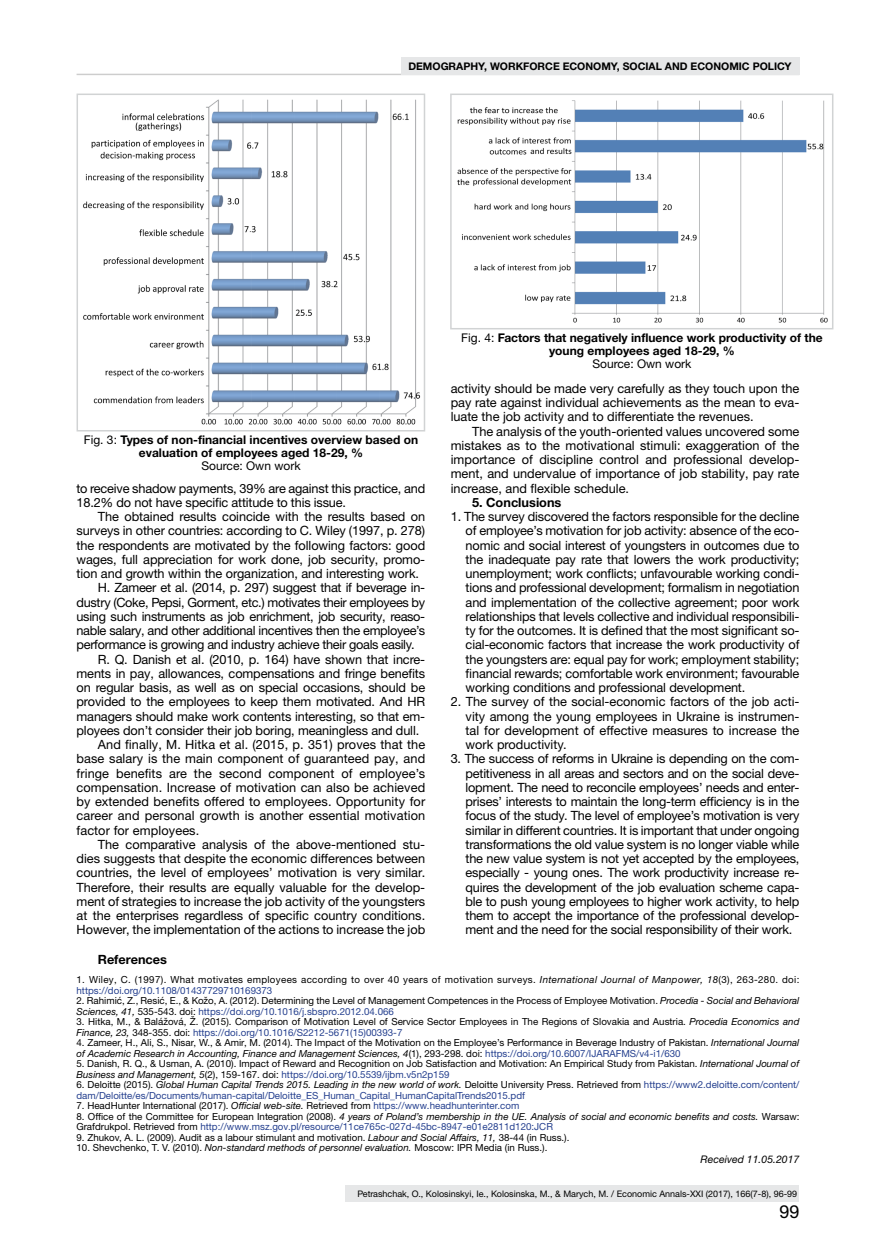
<style>
.page{position:relative;width:876px;height:1246px;background:#fff}
.page>*{position:absolute;margin:0;border:0;box-sizing:border-box;transform-origin:0 0}
.Литература_англ_2016{font:18px "Helvetica Neue LTW1 G";color:#000}
.Абзац_англ_2016{font:12.75px/14.2px "Helvetica Neue LTW1 G";letter-spacing:-.005em;color:#000;text-align:justify}
.Список{font:12.75px/14.2px "Helvetica Neue LTW1 G";letter-spacing:-.01em;color:#000;text-align:justify}
.Абзац_англ_2016-2{font:700 12.75px "Helvetica Neue LTW1 G";color:#000}
.Таблицы__рисунки__по{font:700 12px/12.8px "Helvetica Neue LTW1 G";color:#000;text-align:center}
.Таблицы__рисунки__по-2{font:12px "Helvetica Neue LTW1 G";color:#000}
.t1{font:700 10.5px "Helvetica Neue LTW1 G";color:#000}
.Литература_англ_2016-2{font:italic 10.5px "Helvetica Neue LTW1 G";color:#000}
.Литература_англ_2016-3{font:9.75px/10.5px "Helvetica Neue LTW1 G";color:#000}
.Литература_англ_2016-4{font:9.75px/10.5px "Helvetica Neue LTW1 G";color:#25408f}
.Литература_англ_2016-5{font:9.75px/10.5px "Helvetica Neue LTW1 G";letter-spacing:.035em;color:#000}
.t2{font:9px "Helvetica Neue LTW1 G";color:#000}
.s1{font-weight:400}
.s2{font-style:italic}
.s3{color:#25408f}
.s4{color:#000}
.s5{font-style:italic;color:#000}
</style>
<div class="page">
<hr style="left:77px;top:74px;width:722px;height:1px;background:#000">
<img style="left:83px;top:99px;width:338px;height:326px">
<div style="left:77px;top:94px;width:348px;height:337px;border:2px solid #d1d3d4"></div>
<img style="left:457px;top:100px;width:371px;height:223px">
<div style="left:450px;top:94px;width:383px;height:235px;border:2px solid #d1d3d4"></div>
<div style="left:401px;top:57px;width:398px;height:17px;background:#e6e7e8"></div>
<div style="left:345px;top:1185px;width:454px;height:17px;background:#e6e7e8"></div>
<p class="t1" style="left:408px;top:59px;width:385px">DEMOGRAPHY, WORKFORCE ECONOMY, SOCIAL AND ECONOMIC POLICY</p>
<p class="Таблицы__рисунки__по" style="left:84px;top:433px;width:336px"><span class="s1">Fig. 3:</span> Types of non-financial incentives overview based on evaluation of employees aged 18-29, %</p>
<p class="Таблицы__рисунки__по-2" style="left:201px;top:458px;width:101px">Source: Own work</p>
<p class="Абзац_англ_2016" style="left:77px;top:481px;width:350px">to receive shadow payments, 39% are against this practice, and<br>18.2% do not have specific attitude to this issue.</p>
<p class="Абзац_англ_2016" style="left:77px;top:509px;width:350px;text-indent:21px">The obtained results coincide with the results based on surveys in other countries: according to C. Wiley (1997, p. 278) the respondents are motivated by the following factors: good wages, full appreciation for work done, job security, promo&shy;tion and growth within the organization, and interesting work.</p>
<p class="Абзац_англ_2016" style="left:77px;top:581px;width:350px;text-indent:21px">H. Zameer et al. (2014, p. 297) suggest that if beverage in&shy;dustry (Coke, Pepsi, Gorment, etc.) motivates their employees by using such instruments as job enrichment, job security, reaso&shy;nable salary, and other additional incentives then the employee’s performance is growing and industry achieve their goals easily.</p>
<p class="Абзац_англ_2016" style="left:77px;top:652px;width:350px;text-indent:21px">R. Q. Danish et al. (2010, p. 164) have shown that incre&shy;ments in pay, allowances, compensations and fringe benefits on regular basis, as well as on special occasions, should be provided to the employees to keep them motivated. And HR managers should make work contents interesting, so that em&shy;ployees don’t consider their job boring, meaningless and dull.</p>
<p class="Абзац_англ_2016" style="left:77px;top:737px;width:350px;text-indent:21px">And finally, M. Hitka et al. (2015, p. 351) proves that the base salary is the main component of guaranteed pay, and fringe benefits are the second component of employee’s compensation. Increase of motivation can also be achieved by extended benefits offered to employees. Opportunity for career and personal growth is another essential motivation factor for employees.</p>
<p class="Абзац_англ_2016" style="left:77px;top:837px;width:350px;text-indent:21px">The comparative analysis of the above-mentioned stu&shy;dies suggests that despite the economic differences between countries, the level of employees’ motivation is very similar.<br>Therefore, their results are equally valuable for the develop&shy;ment of strategies to increase the job activity of the youngsters at the enterprises regardless of specific country conditions.<br>However, the implementation of the actions to increase the job</p>
<p class="Таблицы__рисунки__по" style="left:461px;top:331px;width:363px"><span class="s1">Fig. 4:</span> Factors that negatively influence work productivity of the young employees aged 18-29, %</p>
<p class="Таблицы__рисунки__по-2" style="left:592px;top:356px;width:101px">Source: Own work</p>
<p class="Абзац_англ_2016" style="left:451px;top:381px;width:350px">activity should be made very carefully as they touch upon the pay rate against individual achievements as the mean to eva&shy;luate the job activity and to differentiate the revenues.</p>
<p class="Абзац_англ_2016" style="left:451px;top:424px;width:350px;text-indent:21px">The analysis of the youth-oriented values uncovered some mistakes as to the motivational stimuli: exaggeration of the importance of discipline control and professional develop&shy;ment, and undervalue of importance of job stability, pay rate increase, and flexible schedule.</p>
<p class="Абзац_англ_2016-2" style="left:472px;top:494px;width:91px">5. Conclusions</p>
<p class="Список" style="left:466px;top:509px;width:335px;text-indent:-15px">1. The survey discovered the factors responsible for the decline of employee’s motivation for job activity: absence of the eco&shy;nomic and social interest of youngsters in outcomes due to the inadequate pay rate that lowers the work productivity; unemployment; work conflicts; unfavourable working condi&shy;tions and professional development; formalism in negotiation and implementation of the collective agreement; poor work relationships that levels collective and individual responsibili&shy;ty for the outcomes. It is defined that the most significant so&shy;cial-economic factors that increase the work productivity of the youngsters are: equal pay for work; employment stability; financial rewards; comfortable work environment; favourable working conditions and professional development.</p>
<p class="Список" style="left:466px;top:695px;width:335px;text-indent:-15px">2. The survey of the social-economic factors of the job acti&shy;vity among the young employees in Ukraine is instrumen&shy;tal for development of effective measures to increase the work productivity.</p>
<p class="Список" style="left:466px;top:752px;width:335px;text-indent:-15px">3. The success of reforms in Ukraine is depending on the com&shy;petitiveness in all areas and sectors and on the social deve&shy;lopment. The need to reconcile employees’ needs and enter&shy;prises’ interests to maintain the long-term efficiency is in the focus of the study. The level of employee’s motivation is very similar in different countries. It is important that under ongoing transformations the old value system is no longer viable while the new value system is not yet accepted by the employees, especially - young ones. The work productivity increase re&shy;quires the development of the job evaluation scheme capa&shy;ble to push young employees to higher work activity, to help them to accept the importance of the professional develop&shy;ment and the need for the social responsibility of their work.</p>
<p class="Абзац_англ_2016-2" style="left:98px;top:951px;width:71px">References</p>
<p class="Литература_англ_2016-5" style="left:77px;top:974px;width:724px">1. Wiley, C. (1997). What motivates employees according to over 40 years of motivation surveys. <span class="s2">International Journal of Manpower, 18</span>(3), 263-280. doi: <span class="s3">https://doi.org/10.1108/01437729710169373</span></p>
<p class="Литература_англ_2016-3" style="left:77px;top:995px;width:724px">2. Rahimić, Z., Resić, E., &amp; Kožo, A. (2012). Determining the Level of Management Competences in the Process of Employee Motivation. <span class="s2">Procedia - Social and Behavioral<br>Sciences, 41,</span> 535-543. doi: <span class="s3">https://doi.org/10.1016/j.sbspro.2012.04.066</span></p>
<p class="Литература_англ_2016-3" style="left:77px;top:1016px;width:724px">3. Hitka, M., &amp; Balážová, Ž. (2015). Comparison of Motivation Level of Service Sector Employees in The Regions of Slovakia and Austria. <span class="s2">Procedia Economics and<br>Finance, 23,</span> 348-355. doi: <span class="s3">https://doi.org/10.1016/S2212-5671(15)00393-7</span></p>
<p class="Литература_англ_2016-3" style="left:77px;top:1037px;width:724px">4. Zameer, H., Ali, S., Nisar, W., &amp; Amir, M. (2014). The Impact of the Motivation on the Employee’s Performance in Beverage Industry of Pakistan. <span class="s2">International Journal of Academic Research in Accounting, Finance and Management Sciences, 4</span>(1), 293-298. doi: <span class="s3">https://doi.org/10.6007/IJARAFMS/v4-i1/630</span></p>
<p class="Литература_англ_2016-3" style="left:77px;top:1058px;width:724px">5. Danish, R. Q., &amp; Usman, A. (2010). Impact of Reward and Recognition on Job Satisfaction and Motivation: An Empirical Study from Pakistan. <span class="s2">International Journal of<br>Business and Management, 5</span>(2), 159-167. doi: <span class="s3">https://doi.org/10.5539/ijbm.v5n2p159</span></p>
<p class="Литература_англ_2016-4" style="left:77px;top:1079px;width:724px"><span class="s4">6. Deloitte (2015).</span> <span class="s5">Global Human Capital Trends 2015. Leading in the new world of work.</span> <span class="s4">Deloitte University Press. Retrieved from</span> https://www2.deloitte.com/content/ dam/Deloitte/es/Documents/human-capital/Deloitte_ES_Human_Capital_HumanCapitalTrends2015.pdf</p>
<p class="Литература_англ_2016-3" style="left:77px;top:1100px;width:444px">7. HeadHunter International (2017). <span class="s2">Official web-site.</span> Retrieved from <span class="s3">https://www.headhunterinter.com</span></p>
<p class="Литература_англ_2016-3" style="left:77px;top:1111px;width:724px">8. Office of the Committee for European Integration (2008). <span class="s2">4 years of Poland’s membership in the UE. Analysis of social and economic benefits and costs.</span> Warsaw:<br>Grafdrukpol. Retrieved from <span class="s3">http://www.msz.gov.pl/resource/11ce765c-027d-45bc-8947-e01e2811d120:JCR</span></p>
<p class="Литература_англ_2016-3" style="left:77px;top:1132px;width:494px">9. Zhukov, A. L. (2009). Audit as a labour stimulant and motivation. <span class="s2">Labour and Social Affairs, 11,</span> 38-44 (in Russ.).</p>
<p class="Литература_англ_2016-3" style="left:77px;top:1142px;width:472px">10. Shevchenko, T. V. (2010). <span class="s2">Non-standard methods of personnel evaluation.</span> Moscow: IPR Media (in Russ.).</p>
<p class="Литература_англ_2016-2" style="left:701px;top:1152px;width:100px">Received 11.05.2017</p>
<p class="t2" style="left:357px;top:1188px;width:441px">Petrashchak, O., Kolosinskyi, Ie., Kolosinska, M., &amp; Marych, M. / Economic Annals-XXI (2017), 166(7-8), 96-99</p>
<p class="Литература_англ_2016" style="left:779px;top:1200px;width:22px">99</p>
</div>
